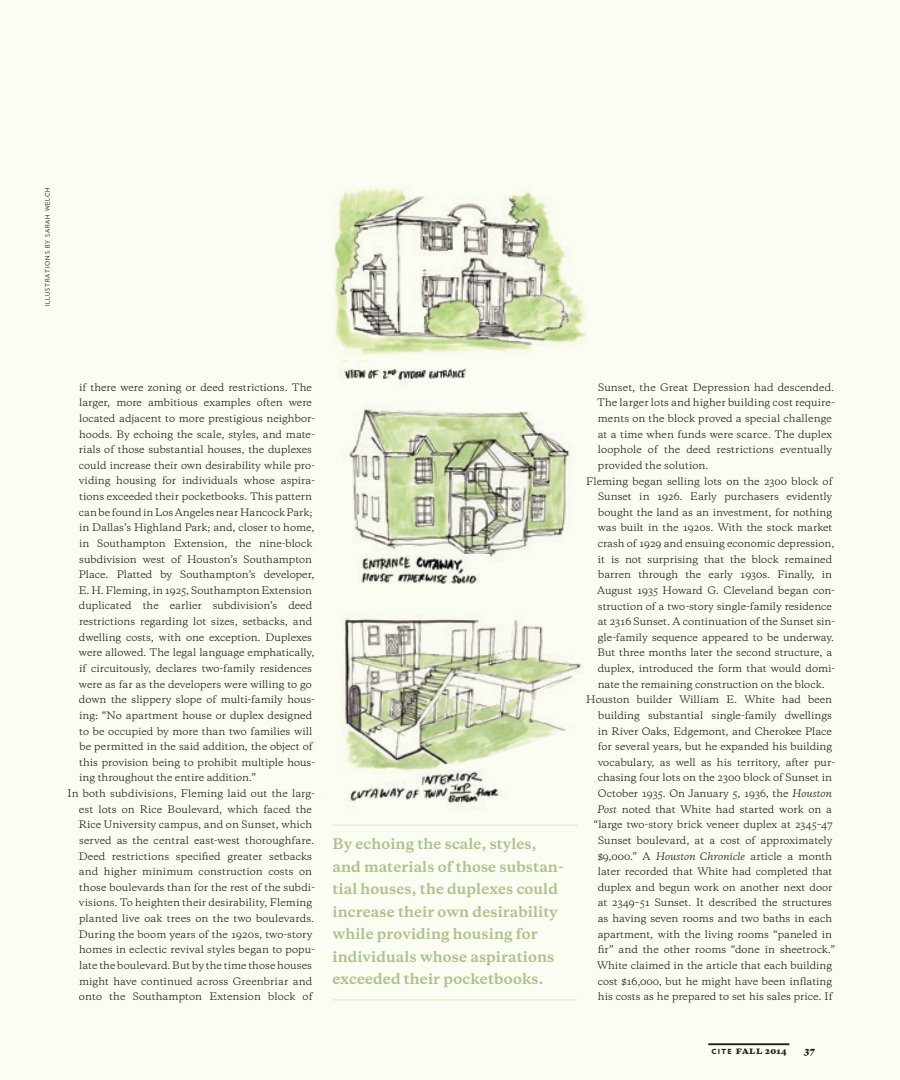
<style>
.page{position:relative;width:900px;height:1080px;background:#fbfcf2}
.page>*{position:absolute;margin:0;border:0;box-sizing:border-box;transform-origin:0 0}
.t1{font:700 13.75px/22.5px "Copernicus";letter-spacing:.01em;color:#acc38a}
.t2{font:9.75px "Copernicus";color:#231f20}
.t3{font:italic 800 8.75px "Copernicus";color:#231f20}
.t4{font:900 7px "Verlag";color:#231f20}
.t5{font:6.25px "Verlag";letter-spacing:.125em;color:#231f20}
.s1{font-style:italic}
.s2{font-family:"Copernicus";font-weight:800;font-size:9.38px}
.s3{font-family:"Copernicus";font-weight:800;font-size:8.12px}
</style>
<div class="page">
<img style="left:349px;top:409px;width:221px;height:148px">
<img style="left:349px;top:555px;width:141px;height:29px">
<img style="left:334px;top:187px;width:253px;height:174px">
<img style="left:343px;top:361px;width:125px;height:20px">
<img style="left:344px;top:618px;width:237px;height:142px">
<img style="left:347px;top:760px;width:152px;height:44px">
<hr style="left:67px;top:182px;width:1px;height:704px;background:#fff">
<hr style="left:332px;top:824px;width:246px;height:2px;background:#e5efcb">
<hr style="left:332px;top:999px;width:246px;height:1px;background:#e5efcb">
<hr style="left:708px;top:1043px;width:81px;height:2px;background:#231f20">
<p class="t5" style="left:43px;top:306px;width:120px;rotate:-90deg">ILLUSTRATIONS BY SARAH WELCH</p>
<p class="t2" style="left:79px;top:380px;width:234px">if there were zoning or deed restrictions. The</p>
<p class="t2" style="left:79px;top:396px;width:234px">larger, more ambitious examples often were</p>
<p class="t2" style="left:79px;top:412px;width:237px">located adjacent to more prestigious neighbor-</p>
<p class="t2" style="left:79px;top:427px;width:237px">hoods. By echoing the scale, styles, and mate-</p>
<p class="t2" style="left:79px;top:443px;width:234px">rials of those substantial houses, the duplexes</p>
<p class="t2" style="left:79px;top:459px;width:237px">could increase their own desirability while pro-</p>
<p class="t2" style="left:79px;top:474px;width:237px">viding housing for individuals whose aspira-</p>
<p class="t2" style="left:79px;top:490px;width:234px">tions exceeded their pocketbooks. This pattern</p>
<p class="t2" style="left:79px;top:506px;width:235px">can be found in Los Angeles near Hancock Park;</p>
<p class="t2" style="left:79px;top:521px;width:237px">in Dallas’s Highland Park; and, closer to home,</p>
<p class="t2" style="left:79px;top:537px;width:235px">in Southampton Extension, the nine-block</p>
<p class="t2" style="left:79px;top:552px;width:234px">subdivision west of Houston’s Southampton</p>
<p class="t2" style="left:79px;top:568px;width:237px">Place. Platted by Southampton’s developer,</p>
<p class="t2" style="left:79px;top:584px;width:235px">E. H. Fleming, in 1925, Southampton Extension</p>
<p class="t2" style="left:79px;top:599px;width:235px">duplicated the earlier subdivision’s deed</p>
<p class="t2" style="left:79px;top:615px;width:235px">restrictions regarding lot sizes, setbacks, and</p>
<p class="t2" style="left:79px;top:631px;width:235px">dwelling costs, with one exception. Duplexes</p>
<p class="t2" style="left:79px;top:646px;width:237px">were allowed. The legal language emphatically,</p>
<p class="t2" style="left:79px;top:662px;width:234px">if circuitously, declares two-family residences</p>
<p class="t2" style="left:79px;top:677px;width:235px">were as far as the developers were willing to go</p>
<p class="t2" style="left:79px;top:693px;width:237px">down the slippery slope of multi-family hous-</p>
<p class="t2" style="left:79px;top:709px;width:234px">ing: “No apartment house or duplex designed</p>
<p class="t2" style="left:79px;top:724px;width:234px">to be occupied by more than two families will</p>
<p class="t2" style="left:80px;top:740px;width:234px">be permitted in the said addition, the object of</p>
<p class="t2" style="left:79px;top:756px;width:237px">this provision being to prohibit multiple hous-</p>
<p class="t2" style="left:79px;top:771px;width:178px">ing throughout the entire addition.”</p>
<p class="t2" style="left:68px;top:787px;width:249px">In both subdivisions, Fleming laid out the larg-</p>
<p class="t2" style="left:79px;top:802px;width:235px">est lots on Rice Boulevard, which faced the</p>
<p class="t2" style="left:79px;top:818px;width:235px">Rice University campus, and on Sunset, which</p>
<p class="t2" style="left:79px;top:834px;width:237px">served as the central east-west thoroughfare.</p>
<p class="t2" style="left:79px;top:849px;width:235px">Deed restrictions specified greater setbacks</p>
<p class="t2" style="left:79px;top:865px;width:235px">and higher minimum construction costs on</p>
<p class="t2" style="left:79px;top:881px;width:237px">those boulevards than for the rest of the subdi-</p>
<p class="t2" style="left:79px;top:896px;width:235px">visions. To heighten their desirability, Fleming</p>
<p class="t2" style="left:79px;top:912px;width:237px">planted live oak trees on the two boulevards.</p>
<p class="t2" style="left:79px;top:927px;width:235px">During the boom years of the 1920s, two-story</p>
<p class="t2" style="left:79px;top:943px;width:237px">homes in eclectic revival styles began to popu-</p>
<p class="t2" style="left:79px;top:959px;width:234px">late the boulevard. But by the time those houses</p>
<p class="t2" style="left:79px;top:974px;width:235px">might have continued across Greenbriar and</p>
<p class="t2" style="left:79px;top:990px;width:235px">onto the Southampton Extension block of</p>
<h1 class="t1" style="left:332px;top:833px;width:232px">By echoing the scale, styles, and materials of those substan&shy;tial houses, the duplexes could increase their own desirability while providing housing for individuals whose aspirations exceeded their pocketbooks.</h1>
<p class="t2" style="left:598px;top:381px;width:238px">Sunset, the Great Depression had descended.</p>
<p class="t2" style="left:597px;top:396px;width:239px">The larger lots and higher building cost require-</p>
<p class="t2" style="left:598px;top:412px;width:236px">ments on the block proved a special challenge</p>
<p class="t2" style="left:598px;top:427px;width:236px">at a time when funds were scarce. The duplex</p>
<p class="t2" style="left:598px;top:443px;width:236px">loophole of the deed restrictions eventually</p>
<p class="t2" style="left:598px;top:459px;width:112px">provided the solution.</p>
<p class="t2" style="left:586px;top:474px;width:248px">Fleming began selling lots on the 2300 block of</p>
<p class="t2" style="left:598px;top:490px;width:236px">Sunset in 1926. Early purchasers evidently</p>
<p class="t2" style="left:598px;top:506px;width:235px">bought the land as an investment, for nothing</p>
<p class="t2" style="left:598px;top:521px;width:236px">was built in the 1920s. With the stock market</p>
<p class="t2" style="left:598px;top:537px;width:238px">crash of 1929 and ensuing economic depression,</p>
<p class="t2" style="left:598px;top:552px;width:236px">it is not surprising that the block remained</p>
<p class="t2" style="left:598px;top:568px;width:235px">barren through the early 1930s. Finally, in</p>
<p class="t2" style="left:597px;top:584px;width:239px">August 1935 Howard G. Cleveland began con-</p>
<p class="t2" style="left:598px;top:599px;width:236px">struction of a two-story single-family residence</p>
<p class="t2" style="left:598px;top:615px;width:239px">at 2316 Sunset. A continuation of the Sunset sin-</p>
<p class="t2" style="left:598px;top:631px;width:238px">gle-family sequence appeared to be underway.</p>
<p class="t2" style="left:598px;top:646px;width:236px">But three months later the second structure, a</p>
<p class="t2" style="left:598px;top:662px;width:239px">duplex, introduced the form that would domi-</p>
<p class="t2" style="left:598px;top:677px;width:229px">nate the remaining construction on the block.</p>
<p class="t2" style="left:586px;top:693px;width:247px">Houston builder William E. White had been</p>
<p class="t2" style="left:598px;top:709px;width:235px">building substantial single-family dwellings</p>
<p class="t2" style="left:598px;top:724px;width:236px">in River Oaks, Edgemont, and Cherokee Place</p>
<p class="t2" style="left:598px;top:740px;width:236px">for several years, but he expanded his building</p>
<p class="t2" style="left:598px;top:756px;width:239px">vocabulary, as well as his territory, after pur-</p>
<p class="t2" style="left:598px;top:771px;width:236px">chasing four lots on the 2300 block of Sunset in</p>
<p class="t2" style="left:598px;top:787px;width:236px">October 1935. On January 5, 1936, the <span class="s1">Houston</span></p>
<p class="t2" style="left:597px;top:802px;width:236px"><span class="s1">Post</span> noted that White had started work on a</p>
<p class="t2" style="left:594px;top:818px;width:240px">“large two-story brick veneer duplex at 2345–47</p>
<p class="t2" style="left:598px;top:834px;width:236px">Sunset boulevard, at a cost of approximately</p>
<p class="t2" style="left:598px;top:849px;width:236px">$9,000.” A <span class="s1">Houston Chronicle</span> article a month</p>
<p class="t2" style="left:598px;top:865px;width:236px">later recorded that White had completed that</p>
<p class="t2" style="left:598px;top:881px;width:236px">duplex and begun work on another next door</p>
<p class="t2" style="left:598px;top:896px;width:236px">at 2349–51 Sunset. It described the structures</p>
<p class="t2" style="left:598px;top:912px;width:236px">as having seven rooms and two baths in each</p>
<p class="t2" style="left:598px;top:927px;width:236px">apartment, with the living rooms “paneled in</p>
<p class="t2" style="left:598px;top:943px;width:239px">fir” and the other rooms “done in sheetrock.”</p>
<p class="t2" style="left:597px;top:959px;width:237px">White claimed in the article that each building</p>
<p class="t2" style="left:598px;top:974px;width:236px">cost $16,000, but he might have been inflating</p>
<p class="t2" style="left:598px;top:990px;width:236px">his costs as he prepared to set his sales price. If</p>
<p class="t4" style="left:712px;top:1046px;width:77px">CITE <span class="s2">fall</span> <span class="s3">2014</span></p>
<p class="t3" style="left:804px;top:1045px;width:12px">37</p>
</div>
